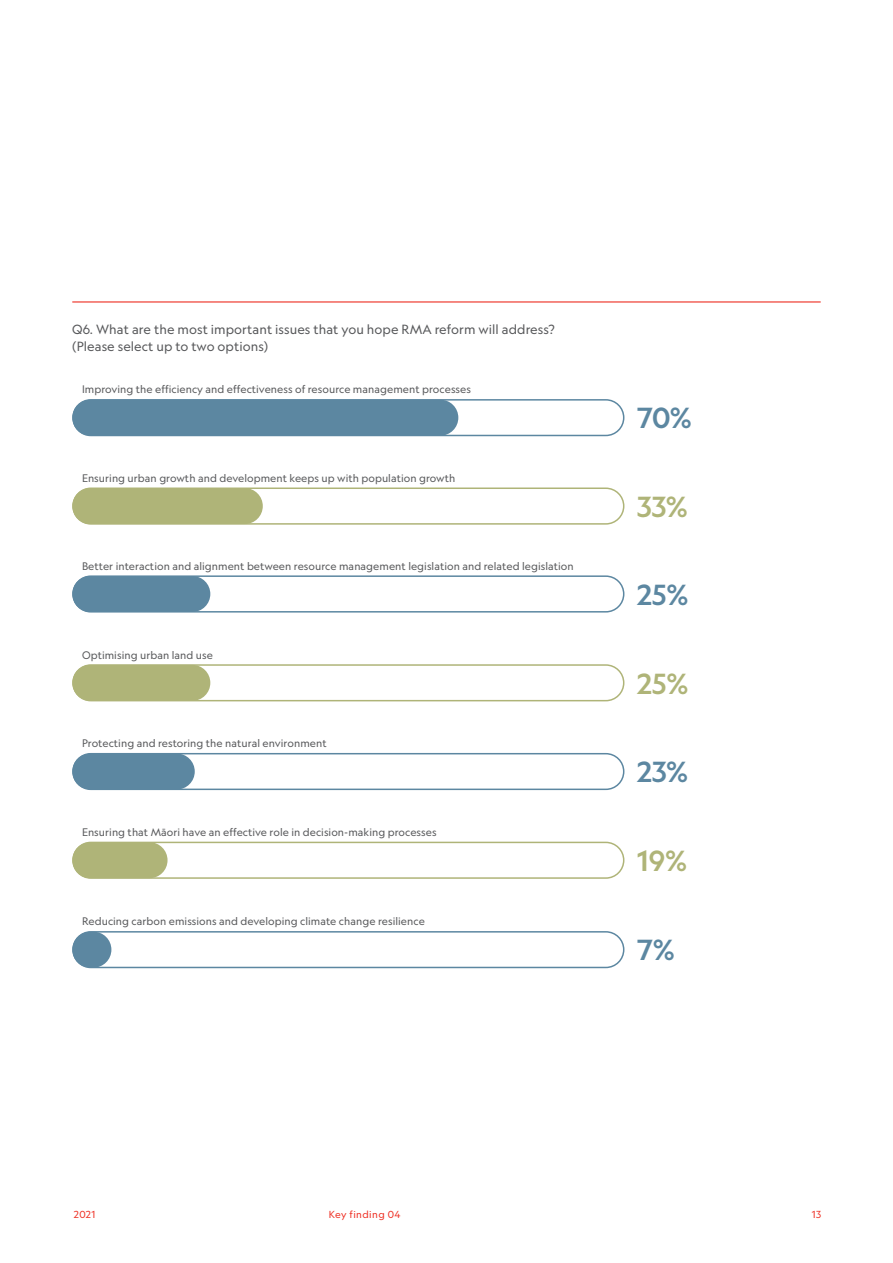
<style>
.page{position:relative;width:893px;height:1263px;background:#fff}
.page>*{position:absolute;margin:0;border:0;box-sizing:border-box;transform-origin:0 0}
.Heading_-_Red{font:500 27.75px "Geograph";color:#5c87a1}
.Heading_-_Red-2{font:500 27.75px "Geograph";color:#afb478}
.Questions{font:12.75px/17.2px "Geograph";letter-spacing:.005em;color:#57585a}
.Data_Titles{font:10.5px "Geograph";letter-spacing:.005em;color:#57585a}
.t1{font:9.75px "Geograph";letter-spacing:.04em;color:#ee2e22}
</style>
<div class="page">
<div style="left:72px;top:399px;width:552px;height:37px;border:2px solid #5c87a1;border-radius:18px"></div>
<div style="left:72px;top:487px;width:552px;height:38px;border:2px solid #afb478;border-radius:18px"></div>
<div style="left:72px;top:842px;width:552px;height:37px;border:2px solid #afb478;border-radius:18px"></div>
<div style="left:72px;top:575px;width:552px;height:37px;border:2px solid #5c87a1;border-radius:18px"></div>
<div style="left:72px;top:931px;width:552px;height:37px;border:2px solid #5c87a1;border-radius:18px"></div>
<div style="left:72px;top:664px;width:552px;height:37px;border:2px solid #afb478;border-radius:18px"></div>
<div style="left:72px;top:665px;width:138px;height:36px;background:#afb478;border-radius:18px"></div>
<div style="left:72px;top:753px;width:552px;height:37px;border:2px solid #5c87a1;border-radius:18px"></div>
<div style="left:72px;top:753px;width:123px;height:36px;background:#5c87a1;border-radius:18px"></div>
<div style="left:72px;top:576px;width:138px;height:36px;background:#5c87a1;border-radius:18px"></div>
<div style="left:72px;top:932px;width:39px;height:36px;background:#5c87a1;border-radius:18px"></div>
<div style="left:72px;top:488px;width:191px;height:36px;background:#afb478;border-radius:18px"></div>
<div style="left:72px;top:842px;width:96px;height:36px;background:#afb478;border-radius:18px"></div>
<div style="left:72px;top:400px;width:386px;height:36px;background:#5c87a1;border-radius:18px"></div>
<hr style="left:72px;top:301px;width:749px;height:1px;background:#ee2e22">
<p class="Questions" style="left:72px;top:320px;width:484px">Q6. What are the most important issues that you hope RMA reform will address? (Please select up to two options)</p>
<p class="Data_Titles" style="left:82px;top:383px;width:390px">Improving the efficiency and effectiveness of resource management processes</p>
<p class="Data_Titles" style="left:82px;top:472px;width:375px">Ensuring urban growth and development keeps up with population growth</p>
<p class="Data_Titles" style="left:82px;top:559px;width:493px">Better interaction and alignment between resource management legislation and related legislation</p>
<p class="Data_Titles" style="left:82px;top:648px;width:132px">Optimising urban land use</p>
<p class="Data_Titles" style="left:82px;top:737px;width:246px">Protecting and restoring the natural environment</p>
<p class="Data_Titles" style="left:82px;top:826px;width:356px">Ensuring that Māori have an effective role in decision-making processes</p>
<p class="Data_Titles" style="left:82px;top:915px;width:344px">Reducing carbon emissions and developing climate change resilience</p>
<p class="Heading_-_Red" style="left:637px;top:400px;width:56px">70%</p>
<p class="Heading_-_Red-2" style="left:637px;top:489px;width:52px">33%</p>
<p class="Heading_-_Red" style="left:637px;top:577px;width:53px">25%</p>
<p class="Heading_-_Red-2" style="left:637px;top:666px;width:53px">25%</p>
<p class="Heading_-_Red" style="left:637px;top:754px;width:53px">23%</p>
<p class="Heading_-_Red-2" style="left:637px;top:843px;width:52px">19%</p>
<p class="Heading_-_Red" style="left:637px;top:932px;width:39px">7%</p>
<p class="t1" style="left:74px;top:1208px;width:23px">2021</p>
<p class="t1" style="left:329px;top:1208px;width:73px">Key finding 04</p>
<p class="t1" style="left:812px;top:1208px;width:11px">13</p>
</div>
